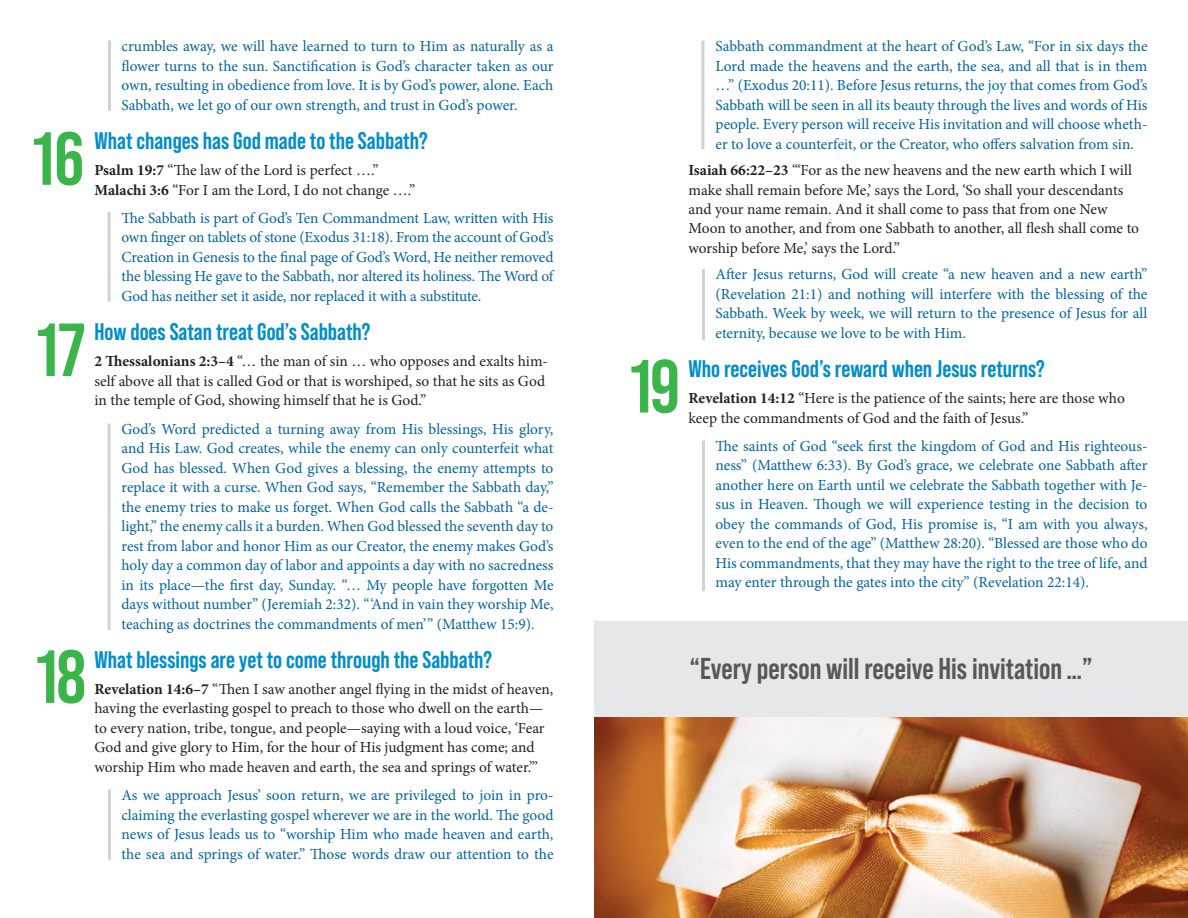
<style>
.page{position:relative;width:1188px;height:918px;background:#fff}
.page>*{position:absolute;margin:0;border:0;box-sizing:border-box;transform-origin:0 0}
.t1{font:700 75px "Bebas Neue Pro";letter-spacing:-.01em;color:#3ab54a}
.Pullquotes{font:700 30.15px "Bebas Neue Pro";color:#57585a}
.Questions{font:700 24px "Bebas Neue Pro";color:#008dcb}
.Answer_Indent{font:15.3px/19.5px "Minion Pro";letter-spacing:-.005em;color:#0162a2;text-align:justify}
.Verses{font:15.3px/19.5px "Minion Pro";letter-spacing:-.005em;color:#231f20}
.Second_Verse{font:15.3px/19.5px "Minion Pro";letter-spacing:-.005em;color:#231f20}
.s1{font-weight:700}
</style>
<div class="page">
<div style="left:594px;top:621px;width:594px;height:297px;background:#e6e7e9"></div>
<img style="left:594px;top:717px;width:594px;height:201px">
<hr style="left:108px;top:212px;width:3px;height:89px;background:#d1d2d4">
<hr style="left:108px;top:40px;width:3px;height:71px;background:#d1d2d4">
<hr style="left:108px;top:424px;width:3px;height:206px;background:#d1d2d4">
<hr style="left:701px;top:40px;width:3px;height:109px;background:#d1d2d4">
<hr style="left:702px;top:269px;width:3px;height:71px;background:#d1d2d4">
<hr style="left:108px;top:790px;width:3px;height:70px;background:#d1d2d4">
<hr style="left:702px;top:441px;width:3px;height:150px;background:#d1d2d4">
<p class="t1" style="left:33px;top:116px;width:53px">16</p>
<p class="t1" style="left:37px;top:307px;width:50px">17</p>
<p class="t1" style="left:36px;top:634px;width:52px">18</p>
<p class="Answer_Indent" style="left:122px;top:37px;width:434px">crumbles away, we will have learned to turn to Him as naturally as a flower turns to the sun. Sanctification is God’s character taken as our own, resulting in obedience from love. It is by God’s power, alone. Each Sabbath, we let go of our own strength, and trust in God’s power.</p>
<p class="Questions" style="left:94px;top:127px;width:335px">What changes has God made to the Sabbath?</p>
<p class="Verses" style="left:94px;top:161px;width:322px"><span class="s1">Psalm 19:7</span> “The law of the Lord is perfect ….”<br><span class="s1">Malachi 3:6</span> “For I am the Lord, I do not change ….”</p>
<p class="Answer_Indent" style="left:121px;top:208px;width:434px">The Sabbath is part of God’s Ten Commandment Law, written with His own finger on tablets of stone (Exodus 31:18). From the account of God’s Creation in Genesis to the final page of God’s Word, He neither removed the blessing He gave to the Sabbath, nor altered its holiness. The Word of God has neither set it aside, nor replaced it with a substitute.</p>
<p class="Questions" style="left:94px;top:318px;width:278px">How does Satan treat God’s Sabbath?</p>
<p class="Verses" style="left:94px;top:352px;width:455px"><span class="s1">2 Thessalonians 2:3–4</span> “… the man of sin … who opposes and exalts him&shy;self above all that is called God or that is worshiped, so that he sits as God in the temple of God, showing himself that he is God.”</p>
<p class="Answer_Indent" style="left:121px;top:419px;width:434px">God’s Word predicted a turning away from His blessings, His glory, and His Law. God creates, while the enemy can only counterfeit what God has blessed. When God gives a blessing, the enemy attempts to replace it with a curse. When God says, “Remember the Sabbath day,” the enemy tries to make us forget. When God calls the Sabbath “a de&shy;light,” the enemy calls it a burden. When God blessed the seventh day to rest from labor and honor Him as our Creator, the enemy makes God’s holy day a common day of labor and appoints a day with no sacredness in its place—the first day, Sunday. “… My people have forgotten Me days without number” (Jeremiah 2:32). “ ‘And in vain they worship Me, teaching as doctrines the commandments of men’ ” (Matthew 15:9).</p>
<p class="Questions" style="left:94px;top:646px;width:399px">What blessings are yet to come through the Sabbath?</p>
<p class="Verses" style="left:94px;top:679px;width:460px"><span class="s1">Revelation 14:6–7</span> “Then I saw another angel flying in the midst of heaven, having the everlasting gospel to preach to those who dwell on the earth— to every nation, tribe, tongue, and people—saying with a loud voice, ‘Fear God and give glory to Him, for the hour of His judgment has come; and worship Him who made heaven and earth, the sea and springs of water.’”</p>
<p class="Answer_Indent" style="left:121px;top:786px;width:434px">As we approach Jesus’ soon return, we are privileged to join in pro&shy;claiming the everlasting gospel wherever we are in the world. The good news of Jesus leads us to “worship Him who made heaven and earth, the sea and springs of water.” Those words draw our attention to the</p>
<p class="t1" style="left:630px;top:344px;width:51px">19</p>
<p class="Answer_Indent" style="left:715px;top:37px;width:434px">Sabbath commandment at the heart of God’s Law, “For in six days the Lord made the heavens and the earth, the sea, and all that is in them …” (Exodus 20:11). Before Jesus returns, the joy that comes from God’s Sabbath will be seen in all its beauty through the lives and words of His people. Every person will receive His invitation and will choose wheth&shy;er to love a counterfeit, or the Creator, who offers salvation from sin.</p>
<p class="Second_Verse" style="left:688px;top:160px;width:452px"><span class="s1">Isaiah 66:22–23</span> “‘For as the new heavens and the new earth which I will make shall remain before Me,’ says the Lord, ‘So shall your descendants and your name remain. And it shall come to pass that from one New Moon to another, and from one Sabbath to another, all flesh shall come to worship before Me,’ says the Lord.”</p>
<p class="Answer_Indent" style="left:715px;top:265px;width:433px">After Jesus returns, God will create “a new heaven and a new earth” (Revelation 21:1) and nothing will interfere with the blessing of the Sabbath. Week by week, we will return to the presence of Jesus for all eternity, because we love to be with Him.</p>
<p class="Questions" style="left:688px;top:355px;width:358px">Who receives God’s reward when Jesus returns?</p>
<p class="Verses" style="left:688px;top:389px;width:438px"><span class="s1">Revelation 14:12</span> “Here is the patience of the saints; here are those who keep the commandments of God and the faith of Jesus.”</p>
<p class="Answer_Indent" style="left:715px;top:436px;width:434px">The saints of God “seek first the kingdom of God and His righteous&shy;ness” (Matthew 6:33). By God’s grace, we celebrate one Sabbath after another here on Earth until we celebrate the Sabbath together with Je&shy;sus in Heaven. Though we will experience testing in the decision to obey the commands of God, His promise is, “I am with you always, even to the end of the age” (Matthew 28:20). “Blessed are those who do His commandments, that they may have the right to the tree of life, and may enter through the gates into the city” (Revelation 22:14).</p>
<p class="Pullquotes" style="left:690px;top:651px;width:404px">“Every person will receive His invitation …”</p>
</div>
